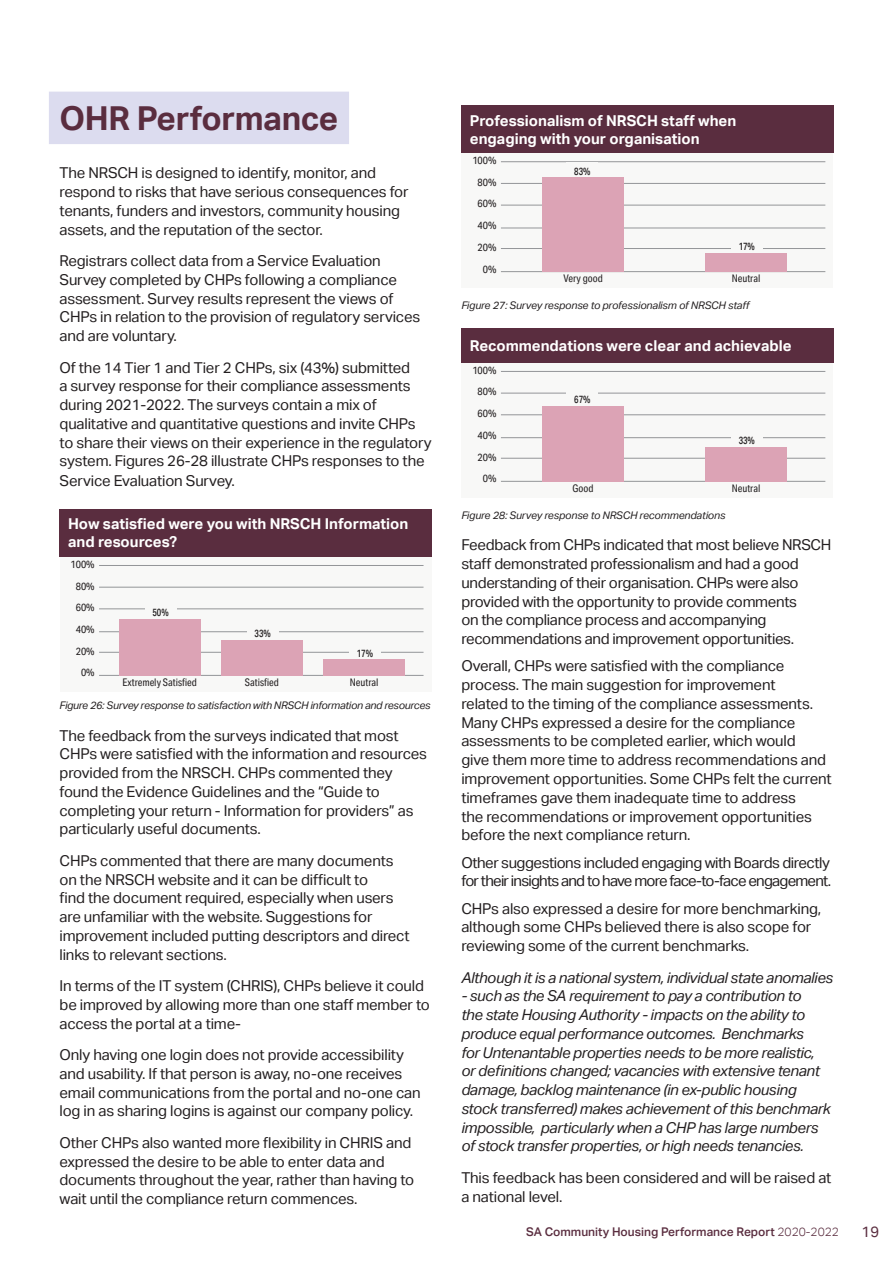
<style>
.page{position:relative;width:893px;height:1263px;background:#fff}
.page>*{position:absolute;margin:0;border:0;box-sizing:border-box;transform-origin:0 0}
.t1{font:700 33px "Aktiv Grotesk";letter-spacing:-.01em;color:#5a2d3f}
._3__Body_Copy{font:15px/18.8px "Aktiv Grotesk";letter-spacing:-.01em;color:#231f20}
._3__Body_Copy-2{font:italic 15px/18.8px "Aktiv Grotesk";letter-spacing:-.02em;color:#231f20}
.t2{font:700 15px/18px "Aktiv Grotesk";color:#fff}
._3__Body_Copy-3{font:15px/18.8px "Aktiv Grotesk";letter-spacing:-.03em;color:#231f20}
.t3{font:15px "Aktiv Grotesk";color:#5a2d3f}
.t4{font:500 12px "Aktiv Grotesk";color:#5a2d3f}
._3__Body_Copy-4{font:italic 10.5px "Aktiv Grotesk";letter-spacing:-.02em;color:#231f20}
.t5{font:10.5px "Aktiv Grotesk Cd";color:#231f20}
.t6{font:500 10.5px "Aktiv Grotesk Cd";color:#231f20;scale:.85 1}
.s1{font-weight:300}
</style>
<div class="page">
<div style="left:49px;top:92px;width:300px;height:52px;background:#dcdcef"></div>
<div style="left:60px;top:557px;width:371px;height:135px;background:#f8f8f7"></div>
<hr style="left:99px;top:675px;width:324px;height:1px;background:#939598">
<hr style="left:99px;top:652px;width:324px;height:1px;background:#939598">
<hr style="left:99px;top:631px;width:324px;height:1px;background:#939598">
<hr style="left:99px;top:608px;width:324px;height:1px;background:#939598">
<hr style="left:99px;top:587px;width:324px;height:1px;background:#939598">
<hr style="left:99px;top:565px;width:324px;height:1px;background:#939598">
<div style="left:60px;top:509px;width:372px;height:48px;background:#5a2d3f"></div>
<div style="left:145px;top:603px;width:31px;height:13px;background:#f8f8f7"></div>
<div style="left:119px;top:619px;width:81px;height:57px;background:#dca3b5"></div>
<div style="left:247px;top:624px;width:31px;height:13px;background:#f8f8f7"></div>
<div style="left:221px;top:640px;width:81px;height:36px;background:#dca3b5"></div>
<div style="left:349px;top:644px;width:31px;height:13px;background:#f8f8f7"></div>
<div style="left:324px;top:659px;width:81px;height:17px;background:#dca3b5"></div>
<div style="left:462px;top:153px;width:371px;height:135px;background:#f8f8f7"></div>
<hr style="left:501px;top:271px;width:324px;height:1px;background:#939598">
<hr style="left:501px;top:248px;width:324px;height:1px;background:#939598">
<hr style="left:501px;top:228px;width:324px;height:1px;background:#939598">
<hr style="left:501px;top:205px;width:324px;height:1px;background:#939598">
<hr style="left:501px;top:183px;width:324px;height:1px;background:#939598">
<hr style="left:501px;top:161px;width:324px;height:1px;background:#939598">
<div style="left:461px;top:105px;width:372px;height:48px;background:#5a2d3f"></div>
<div style="left:543px;top:177px;width:81px;height:95px;background:#dca3b5"></div>
<div style="left:731px;top:237px;width:31px;height:13px;background:#f8f8f7"></div>
<div style="left:705px;top:253px;width:82px;height:19px;background:#dca3b5"></div>
<div style="left:462px;top:363px;width:371px;height:135px;background:#f8f8f7"></div>
<hr style="left:501px;top:481px;width:324px;height:1px;background:#939598">
<hr style="left:501px;top:458px;width:324px;height:1px;background:#939598">
<hr style="left:501px;top:437px;width:324px;height:1px;background:#939598">
<hr style="left:501px;top:414px;width:324px;height:1px;background:#939598">
<hr style="left:501px;top:393px;width:324px;height:1px;background:#939598">
<hr style="left:501px;top:371px;width:324px;height:1px;background:#939598">
<div style="left:461px;top:329px;width:372px;height:34px;background:#5a2d3f"></div>
<div style="left:567px;top:390px;width:31px;height:13px;background:#f8f8f7"></div>
<div style="left:543px;top:406px;width:81px;height:76px;background:#dca3b5"></div>
<div style="left:731px;top:431px;width:31px;height:13px;background:#f8f8f7"></div>
<div style="left:705px;top:447px;width:82px;height:35px;background:#dca3b5"></div>
<p class="t1" style="left:60px;top:99px;width:280px">OHR Performance</p>
<p class="_3__Body_Copy" style="left:60px;top:164px;width:351px">The NRSCH is designed to identify, monitor, and respond to risks that have serious consequences for tenants, funders and investors, community housing assets, and the reputation of the sector.</p>
<p class="_3__Body_Copy" style="left:60px;top:252px;width:362px">Registrars collect data from a Service Evaluation Survey completed by CHPs following a compliance assessment. Survey results represent the views of CHPs in relation to the provision of regulatory services and are voluntary.</p>
<p class="_3__Body_Copy" style="left:60px;top:358px;width:374px">Of the 14 Tier 1 and Tier 2 CHPs, six (43%) submitted<br>a survey response for their compliance assessments during 2021-2022. The surveys contain a mix of qualitative and quantitative questions and invite CHPs to share their views on their experience in the regulatory system. Figures 26-28 illustrate CHPs responses to the Service Evaluation Survey.</p>
<p class="t2" style="left:68px;top:515px;width:342px">How satisfied were you with NRSCH Information and resources?</p>
<p class="t5" style="left:71px;top:558px;width:26px">100%</p>
<p class="t5" style="left:76px;top:579px;width:20px">80%</p>
<p class="t5" style="left:76px;top:601px;width:20px">60%</p>
<p class="t5" style="left:76px;top:623px;width:20px">40%</p>
<p class="t5" style="left:76px;top:645px;width:20px">20%</p>
<p class="t5" style="left:81px;top:666px;width:15px">0%</p>
<p class="t6" style="left:152px;top:606px;width:21px">50%</p>
<p class="t5" style="left:122px;top:676px;width:76px">Extremely Satisfied</p>
<p class="t6" style="left:255px;top:627px;width:21px">33%</p>
<p class="t5" style="left:245px;top:676px;width:36px">Satisfied</p>
<p class="t6" style="left:357px;top:647px;width:21px">17%</p>
<p class="t5" style="left:350px;top:676px;width:30px">Neutral</p>
<p class="_3__Body_Copy-4" style="left:60px;top:699px;width:373px">Figure 26: Survey response to satisfaction with NRSCH information and resources</p>
<p class="_3__Body_Copy" style="left:60px;top:726px;width:369px">The feedback from the surveys indicated that most CHPs were satisfied with the information and resources provided from the NRSCH. CHPs commented they found the Evidence Guidelines and the “Guide to completing your return - Information for providers” as particularly useful documents.</p>
<p class="_3__Body_Copy" style="left:60px;top:851px;width:352px">CHPs commented that there are many documents on the NRSCH website and it can be difficult to<br>find the document required, especially when users are unfamiliar with the website. Suggestions for improvement included putting descriptors and direct links to relevant sections.</p>
<p class="_3__Body_Copy" style="left:60px;top:977px;width:372px">In terms of the IT system (CHRIS), CHPs believe it could be improved by allowing more than one staff member to access the portal at a time-</p>
<p class="_3__Body_Copy" style="left:60px;top:1046px;width:363px">Only having one login does not provide accessibility and usability. If that person is away, no-one receives email communications from the portal and no-one can log in as sharing logins is against our company policy.</p>
<p class="_3__Body_Copy" style="left:60px;top:1133px;width:356px">Other CHPs also wanted more flexibility in CHRIS and expressed the desire to be able to enter data and documents throughout the year, rather than having to wait until the compliance return commences.</p>
<p class="t2" style="left:470px;top:111px;width:268px">Professionalism of NRSCH staff when engaging with your organisation</p>
<p class="t5" style="left:472px;top:154px;width:26px">100%</p>
<p class="t5" style="left:478px;top:176px;width:20px">80%</p>
<p class="t5" style="left:478px;top:197px;width:20px">60%</p>
<p class="t5" style="left:478px;top:219px;width:20px">40%</p>
<p class="t5" style="left:478px;top:241px;width:20px">20%</p>
<p class="t5" style="left:483px;top:263px;width:15px">0%</p>
<p class="t6" style="left:574px;top:165px;width:21px">83%</p>
<p class="t5" style="left:563px;top:272px;width:41px">Very good</p>
<p class="t6" style="left:739px;top:240px;width:21px">17%</p>
<p class="t5" style="left:732px;top:272px;width:30px">Neutral</p>
<p class="_3__Body_Copy-4" style="left:461px;top:299px;width:291px">Figure 27: Survey response to professionalism of NRSCH staff</p>
<p class="t2" style="left:470px;top:337px;width:323px">Recommendations were clear and achievable</p>
<p class="t5" style="left:472px;top:364px;width:26px">100%</p>
<p class="t5" style="left:478px;top:385px;width:20px">80%</p>
<p class="t5" style="left:478px;top:407px;width:20px">60%</p>
<p class="t5" style="left:478px;top:429px;width:20px">40%</p>
<p class="t5" style="left:478px;top:451px;width:20px">20%</p>
<p class="t5" style="left:483px;top:472px;width:15px">0%</p>
<p class="t6" style="left:574px;top:393px;width:21px">67%</p>
<p class="t5" style="left:573px;top:482px;width:23px">Good</p>
<p class="t6" style="left:739px;top:433px;width:21px">33%</p>
<p class="t5" style="left:732px;top:482px;width:30px">Neutral</p>
<p class="_3__Body_Copy-4" style="left:461px;top:509px;width:266px">Figure 28: Survey response to NRSCH recommendations</p>
<p class="_3__Body_Copy" style="left:461px;top:536px;width:372px">Feedback from CHPs indicated that most believe NRSCH staff demonstrated professionalism and had a good understanding of their organisation. CHPs were also provided with the opportunity to provide comments<br>on the compliance process and accompanying recommendations and improvement opportunities.</p>
<p class="_3__Body_Copy" style="left:461px;top:657px;width:372px">Overall, CHPs were satisfied with the compliance process. The main suggestion for improvement<br>related to the timing of the compliance assessments.<br>Many CHPs expressed a desire for the compliance assessments to be completed earlier, which would<br>give them more time to address recommendations and improvement opportunities. Some CHPs felt the current timeframes gave them inadequate time to address<br>the recommendations or improvement opportunities before the next compliance return.</p>
<p class="_3__Body_Copy-3" style="left:461px;top:853px;width:371px">Other suggestions included engaging with Boards directly for their insights and to have more face-to-face engagement.</p>
<p class="_3__Body_Copy" style="left:461px;top:899px;width:361px">CHPs also expressed a desire for more benchmarking, although some CHPs believed there is also scope for reviewing some of the current benchmarks.</p>
<p class="_3__Body_Copy-2" style="left:461px;top:968px;width:374px">Although it is a national system, individual state anomalies</p>
<p class="_3__Body_Copy-2" style="left:461px;top:987px;width:371px">- such as the SA requirement to pay a contribution to<br>the state Housing Authority - impacts on the ability to produce equal performance outcomes. Benchmarks<br>for Untenantable properties needs to be more realistic, or definitions changed; vacancies with extensive tenant damage, backlog maintenance (in ex-public housing stock transferred) makes achievement of this benchmark impossible, particularly when a CHP has large numbers of stock transfer properties, or high needs tenancies.</p>
<p class="_3__Body_Copy" style="left:461px;top:1168px;width:372px">This feedback has been considered and will be raised at a national level.</p>
<p class="t4" style="left:526px;top:1225px;width:314px">SA Community Housing Performance Report <span class="s1">2020-2022</span></p>
<p class="t3" style="left:861px;top:1223px;width:19px">19</p>
</div>
